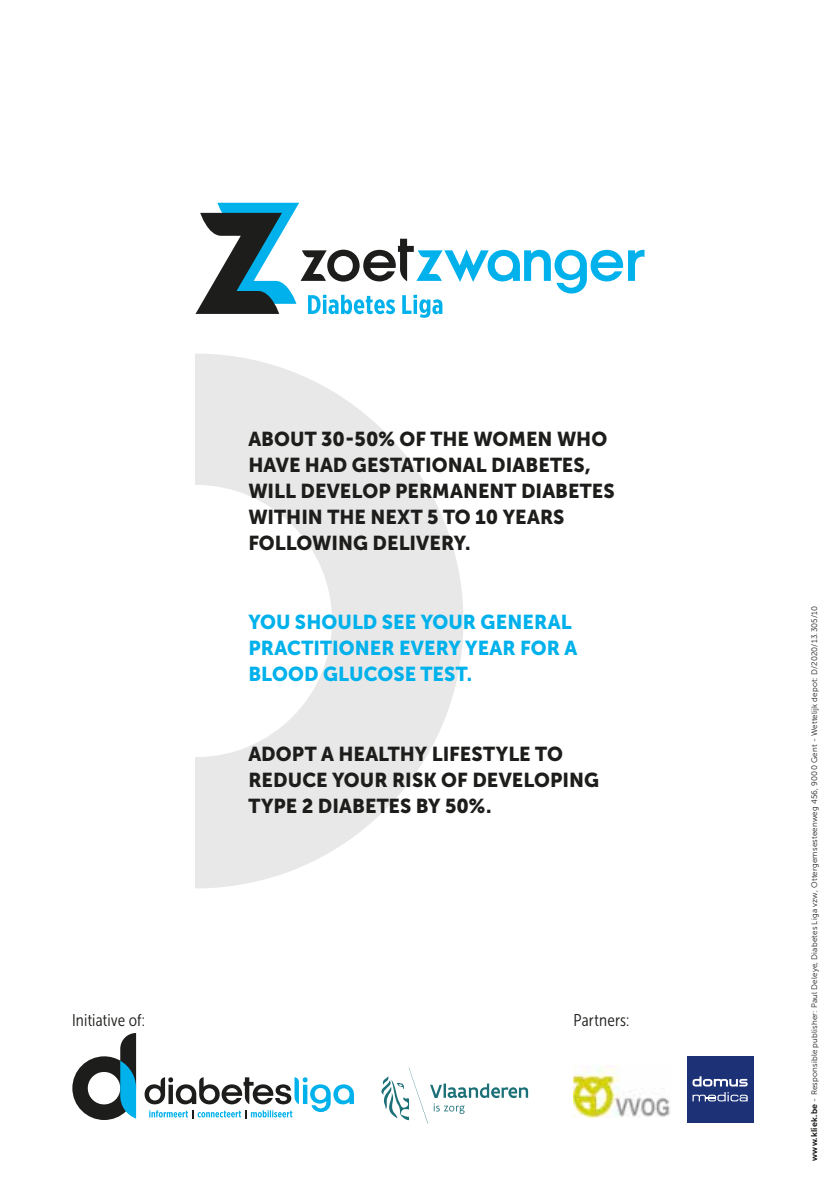
<style>
.page{position:relative;width:840px;height:1191px;background:#fff}
.page>*{position:absolute;margin:0;border:0;box-sizing:border-box;transform-origin:0 0}
.t1{font:20px/26px "Museo Sans 900";letter-spacing:.005em;color:#1d1d1b}
.t2{font:20px/26px "Museo Sans 900";letter-spacing:.005em;color:#00b1eb}
.t3{font:17px "Museo Sans Cond 300";letter-spacing:.01em;color:#1d1d1b}
.t4{font:8px "Museo Sans 300";letter-spacing:.02em;color:#1d1d1b}
.s1{font-family:"Proxima Nova";font-weight:700;font-size:9px}
</style>
<div class="page">
<svg style="left:195px;top:354px;width:268px;height:534px;fill:#e8e8e8"></svg>
<div style="left:686px;top:1056px;width:67px;height:67px;background:#1d3176"></div>
<svg style="left:692px;top:1076px;width:55px;height:10px"></svg>
<svg style="left:692px;top:1092px;width:55px;height:9px"></svg>
<svg style="left:381px;top:1067px;width:147px;height:56px"></svg>
<svg style="left:72px;top:1033px;width:64px;height:87px"></svg>
<svg style="left:144px;top:1077px;width:210px;height:41px"></svg>
<svg style="left:195px;top:203px;width:449px;height:115px"></svg>
<img style="left:573px;top:1065px;width:97px;height:52px">
<p class="t1" style="left:248px;top:426px;width:367px">ABOUT 30-50% OF THE WOMEN WHO<br>HAVE HAD GESTATIONAL DIABETES,<br>WILL DEVELOP PERMANENT DIABETES<br>WITHIN THE NEXT 5 TO 10 YEARS<br>FOLLOWING DELIVERY.</p>
<p class="t2" style="left:248px;top:609px;width:330px">YOU SHOULD SEE YOUR GENERAL<br>PRACTITIONER EVERY YEAR FOR A<br>BLOOD GLUCOSE TEST.</p>
<p class="t1" style="left:248px;top:741px;width:352px">ADOPT A HEALTHY LIFESTYLE TO<br>REDUCE YOUR RISK OF DEVELOPING<br>TYPE 2 DIABETES BY 50%.</p>
<p class="t3" style="left:72px;top:1010px;width:74px">Initiative of:</p>
<p class="t3" style="left:573px;top:1010px;width:57px">Partners:</p>
<p class="t4" style="left:809px;top:1161px;width:556px;rotate:-90deg"><span class="s1">www.kliek.be</span> - Responsible publisher: Paul Deleye, Diabetes Liga vzw, Ottergemsesteenweg 456, 9000 Gent - Wettelijk depot: D/2020/13.305/10</p>
</div>
